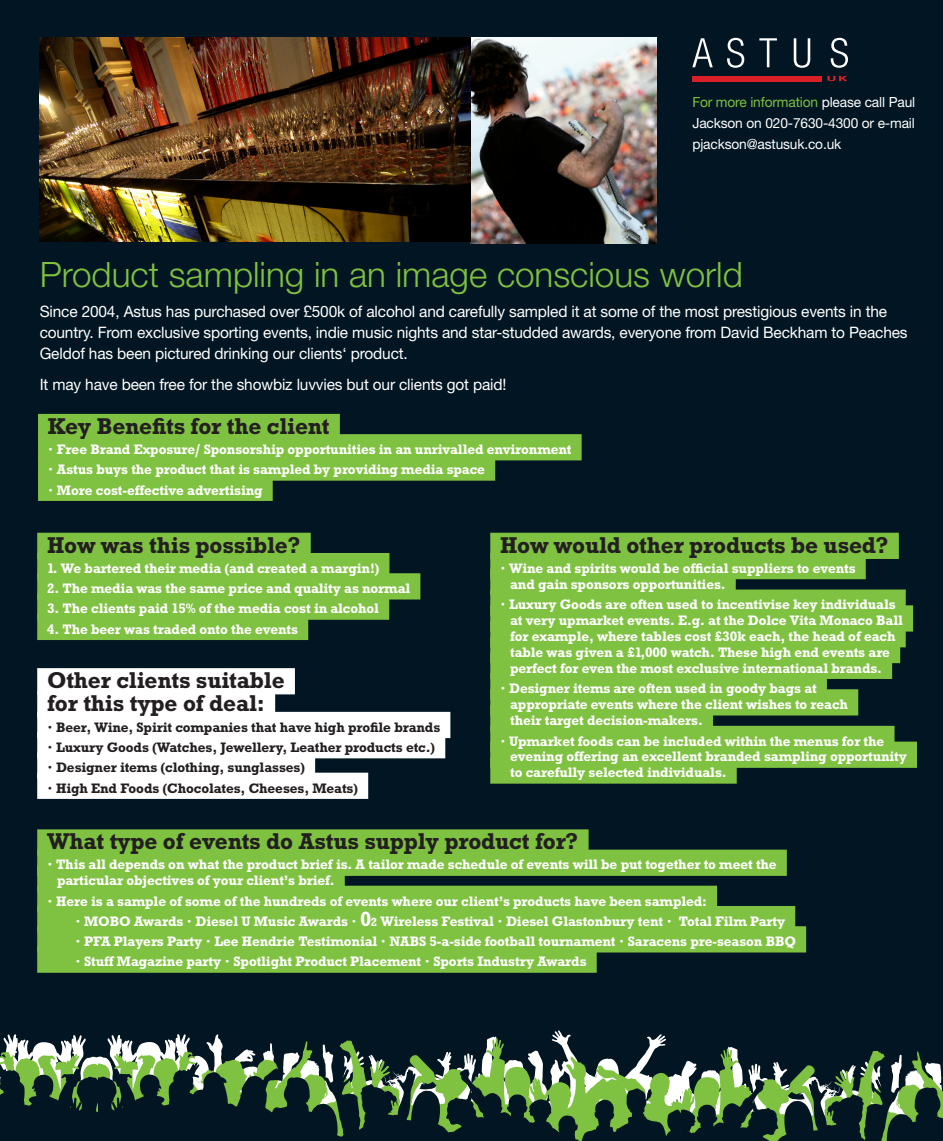
<style>
.page{position:relative;width:943px;height:1141px;background:#011622}
.page>*{position:absolute;margin:0;border:0;box-sizing:border-box;transform-origin:0 0}
.t1{font:300 35px "Helvetica Neue";color:#7fc241}
.t2{font:23.62px "Rockwell Bld";letter-spacing:-.01em;color:#231f20}
.t3{font:15.75px/21px "Helvetica Neue";letter-spacing:-.01em;color:#fff}
.t4{font:14.17px "Rockwell Bld";letter-spacing:-.01em;color:#fff}
.t5{font:14.17px "Rockwell Bld";letter-spacing:-.01em;color:#231f20}
.t6{font:14px/21px "Helvetica Neue";letter-spacing:-.01em;color:#fff;text-align:justify}
.s1{color:#7fc241}
.s2{font-size:21.18px}
.s3{font-size:12.25px}
</style>
<div class="page">
<svg style="left:181px;top:1038px;width:485px;height:24px"></svg>
<svg style="left:181px;top:1062px;width:500px;height:79px"></svg>
<svg style="left:0;top:1034px;width:181px;height:79px"></svg>
<svg style="left:681px;top:1046px;width:262px;height:95px"></svg>
<img style="left:471px;top:38px;width:185px;height:206px">
<img style="left:40px;top:38px;width:431px;height:203px">
<div style="left:37px;top:533px;width:274px;height:26px;background:#7fc241"></div>
<div style="left:37px;top:553px;width:352px;height:26px;background:#7fc241"></div>
<div style="left:37px;top:573px;width:383px;height:26px;background:#7fc241"></div>
<div style="left:37px;top:594px;width:352px;height:26px;background:#7fc241"></div>
<div style="left:37px;top:614px;width:271px;height:26px;background:#7fc241"></div>
<div style="left:38px;top:414px;width:302px;height:26px;background:#7fc241"></div>
<div style="left:38px;top:434px;width:543px;height:26px;background:#7fc241"></div>
<div style="left:38px;top:454px;width:457px;height:27px;background:#7fc241"></div>
<div style="left:38px;top:475px;width:235px;height:26px;background:#7fc241"></div>
<div style="left:37px;top:668px;width:258px;height:26px;background:#fff"></div>
<div style="left:37px;top:692px;width:238px;height:26px;background:#fff"></div>
<div style="left:37px;top:712px;width:413px;height:26px;background:#fff"></div>
<div style="left:37px;top:732px;width:408px;height:26px;background:#fff"></div>
<div style="left:37px;top:752px;width:278px;height:27px;background:#fff"></div>
<div style="left:37px;top:773px;width:331px;height:26px;background:#fff"></div>
<div style="left:490px;top:533px;width:408px;height:26px;background:#7fc241"></div>
<div style="left:490px;top:553px;width:375px;height:26px;background:#7fc241"></div>
<div style="left:490px;top:569px;width:245px;height:26px;background:#7fc241"></div>
<div style="left:490px;top:590px;width:415px;height:26px;background:#7fc241"></div>
<div style="left:490px;top:605px;width:423px;height:27px;background:#7fc241"></div>
<div style="left:490px;top:621px;width:415px;height:26px;background:#7fc241"></div>
<div style="left:490px;top:637px;width:410px;height:26px;background:#7fc241"></div>
<div style="left:490px;top:653px;width:402px;height:26px;background:#7fc241"></div>
<div style="left:490px;top:673px;width:337px;height:27px;background:#7fc241"></div>
<div style="left:490px;top:689px;width:368px;height:26px;background:#7fc241"></div>
<div style="left:490px;top:705px;width:223px;height:26px;background:#7fc241"></div>
<div style="left:490px;top:726px;width:404px;height:26px;background:#7fc241"></div>
<div style="left:490px;top:742px;width:427px;height:26px;background:#7fc241"></div>
<div style="left:490px;top:757px;width:246px;height:27px;background:#7fc241"></div>
<div style="left:37px;top:829px;width:551px;height:27px;background:#7fc241"></div>
<div style="left:37px;top:850px;width:749px;height:26px;background:#7fc241"></div>
<div style="left:37px;top:865px;width:308px;height:27px;background:#7fc241"></div>
<div style="left:37px;top:886px;width:680px;height:26px;background:#7fc241"></div>
<div style="left:37px;top:906px;width:758px;height:26px;background:#7fc241"></div>
<div style="left:37px;top:926px;width:769px;height:26px;background:#7fc241"></div>
<div style="left:37px;top:946px;width:559px;height:27px;background:#7fc241"></div>
<svg style="left:692px;top:38px;width:20px;height:29px"></svg>
<svg style="left:727px;top:38px;width:17px;height:30px"></svg>
<svg style="left:759px;top:38px;width:18px;height:29px"></svg>
<svg style="left:793px;top:38px;width:17px;height:30px"></svg>
<svg style="left:830px;top:38px;width:18px;height:30px"></svg>
<div style="left:692px;top:76px;width:129px;height:5px;background:#db1f26"></div>
<svg style="left:827px;top:76px;width:20px;height:5px"></svg>
<p class="t6" style="left:692px;top:91px;width:224px"><span class="s1">For more information</span> please call Paul Jackson on 020-7630-4300 or e-mail pjackson@astusuk.co.uk</p>
<p class="t1" style="left:40px;top:253px;width:704px">Product sampling in an image conscious world</p>
<p class="t3" style="left:40px;top:301px;width:869px">Since 2004, Astus has purchased over £500k of alcohol and carefully sampled it at some of the most prestigious events in the country. From exclusive sporting events, indie music nights and star-studded awards, everyone from David Beckham to Peaches<br>Geldof has been pictured drinking our clients‘ product.</p>
<p class="t3" style="left:40px;top:374px;width:468px">It may have been free for the showbiz luvvies but our clients got paid!</p>
<p class="t2" style="left:48px;top:410px;width:283px">Key Benefits for the client</p>
<p class="t4" style="left:48px;top:440px;width:525px">• Free Brand Exposure/ Sponsorship opportunities in an unrivalled environment</p>
<p class="t4" style="left:48px;top:460px;width:438px">• Astus buys the product that is sampled by providing media space</p>
<p class="t4" style="left:48px;top:480px;width:216px">• More cost-effective advertising</p>
<p class="t2" style="left:47px;top:529px;width:255px">How was this possible?</p>
<p class="t4" style="left:47px;top:559px;width:334px">1. We bartered their media (and created a margin!)</p>
<p class="t4" style="left:47px;top:579px;width:365px">2. The media was the same price and quality as normal</p>
<p class="t4" style="left:47px;top:599px;width:333px">3. The clients paid 15% of the media cost in alcohol</p>
<p class="t4" style="left:47px;top:619px;width:252px">4. The beer was traded onto the events</p>
<p class="t2" style="left:47px;top:664px;width:239px">Other clients suitable</p>
<p class="t2" style="left:47px;top:688px;width:219px">for this type of deal:</p>
<p class="t5" style="left:47px;top:717px;width:394px">• Beer, Wine, Spirit companies that have high profile brands</p>
<p class="t5" style="left:47px;top:738px;width:389px">• Luxury Goods (Watches, Jewellery, Leather products etc.)</p>
<p class="t5" style="left:47px;top:758px;width:259px">• Designer items (clothing, sunglasses)</p>
<p class="t5" style="left:47px;top:778px;width:312px">• High End Foods (Chocolates, Cheeses, Meats)</p>
<p class="t2" style="left:500px;top:529px;width:390px">How would other products be used?</p>
<p class="t4" style="left:500px;top:559px;width:357px">• Wine and spirits would be official suppliers to events</p>
<p class="t4" style="left:510px;top:574px;width:217px">and gain sponsors opportunities.</p>
<p class="t4" style="left:500px;top:595px;width:397px">• Luxury Goods are often used to incentivise key individuals</p>
<p class="t4" style="left:510px;top:611px;width:394px">at very upmarket events. E.g. at the Dolce Vita Monaco Ball</p>
<p class="t4" style="left:510px;top:627px;width:387px">for example, where tables cost £30k each, the head of each</p>
<p class="t4" style="left:510px;top:643px;width:381px">table was given a £1,000 watch. These high end events are</p>
<p class="t4" style="left:510px;top:658px;width:373px">perfect for even the most exclusive international brands.</p>
<p class="t4" style="left:500px;top:679px;width:318px">• Designer items are often used in goody bags at</p>
<p class="t4" style="left:510px;top:695px;width:339px">appropriate events where the client wishes to reach</p>
<p class="t4" style="left:510px;top:711px;width:194px">their target decision-makers.</p>
<p class="t4" style="left:500px;top:731px;width:386px">• Upmarket foods can be included within the menus for the</p>
<p class="t4" style="left:510px;top:747px;width:398px">evening offering an excellent branded sampling opportunity</p>
<p class="t4" style="left:510px;top:763px;width:218px">to carefully selected individuals.</p>
<p class="t2" style="left:47px;top:826px;width:533px">What type of events do Astus supply product for?</p>
<p class="t4" style="left:47px;top:855px;width:731px">• This all depends on what the product brief is. A tailor made schedule of events will be put together to meet the</p>
<p class="t4" style="left:57px;top:871px;width:279px">particular objectives of your client’s brief.</p>
<p class="t4" style="left:47px;top:891px;width:661px">• Here is a sample of some of the hundreds of events where our client’s products have been sampled:</p>
<p class="t4" style="left:75px;top:912px;width:711px">• MOBO Awards • Diesel U Music Awards • <span class="s2">0</span><span class="s3">2</span> Wireless Festival • Diesel Glastonbury tent • Total Film Party</p>
<p class="t4" style="left:75px;top:932px;width:722px">• PFA Players Party • Lee Hendrie Testimonial • NABS 5-a-side football tournament • Saracens pre-season BBQ</p>
<p class="t4" style="left:75px;top:952px;width:513px">• Stuff Magazine party • Spotlight Product Placement • Sports Industry Awards</p>
</div>
